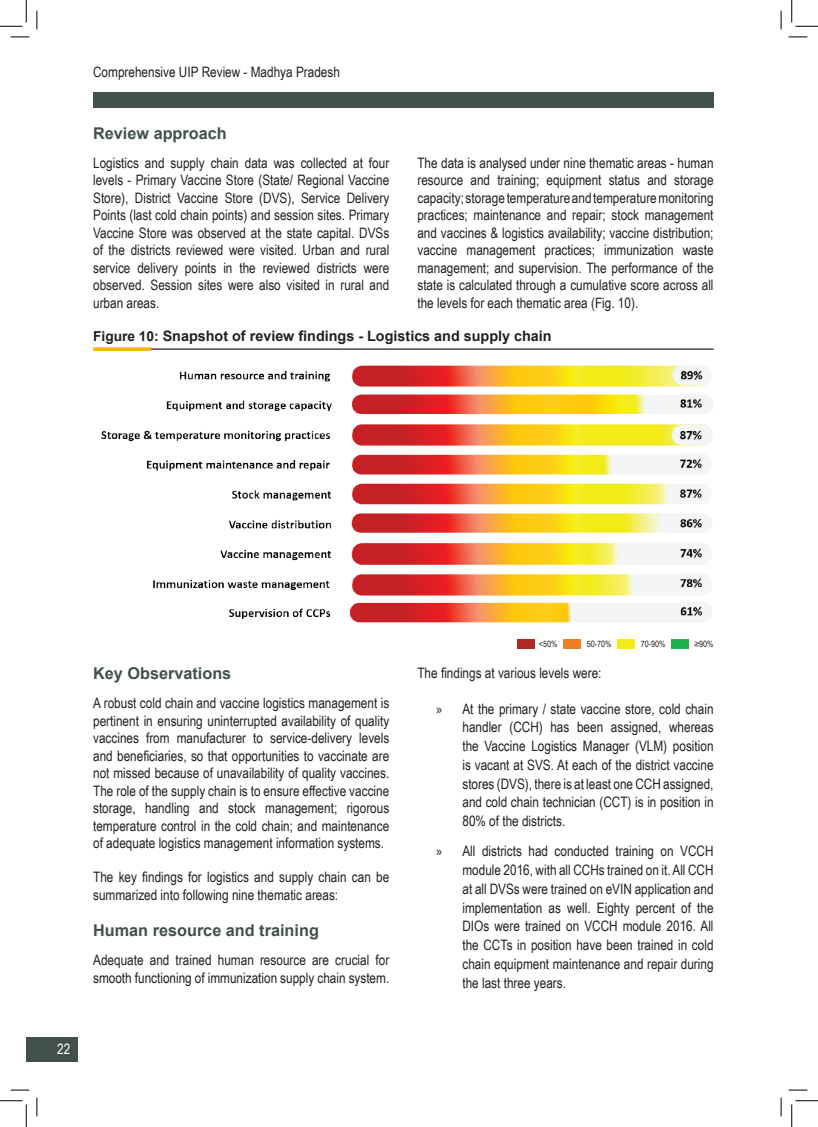
<style>
.page{position:relative;width:818px;height:1127px;background:#fff}
.page>*{position:absolute;margin:0;border:0;box-sizing:border-box;transform-origin:0 0}
.t1{font:700 16.25px "Arial";color:#42504d}
.t2{font:14.38px/17.5px "Arial Narrow";color:#231f20;text-align:justify}
.t3{font:700 14.38px "Arial";color:#231f20}
.t4{font:14.38px "Arial Narrow";color:#fff}
.t5{font:8.75px "Arial Narrow";color:#231f20}
.s1{font-size:13.75px}
.s2{font-family:"Myriad Pro"}
</style>
<div class="page">
<hr style="left:146px;top:348px;width:567px;height:1px;background:#231f20">
<svg style="left:93px;top:347px;width:58px;height:4px"></svg>
<img style="left:101px;top:365px;width:612px;height:258px">
<div style="left:93px;top:92px;width:620px;height:16px;background:#42504d"></div>
<div style="left:26px;top:1036px;width:52px;height:25px;background:#42504d"></div>
<div style="left:671px;top:639px;width:18px;height:9px;background:#1fb04f"></div>
<div style="left:617px;top:639px;width:18px;height:9px;background:#f2eb17"></div>
<div style="left:563px;top:639px;width:18px;height:9px;background:#ef7f22"></div>
<div style="left:517px;top:639px;width:18px;height:9px;background:#b02823"></div>
<svg style="left:11px;top:36px;width:18px;height:2px"></svg>
<svg style="left:788px;top:36px;width:19px;height:2px"></svg>
<svg style="left:11px;top:1089px;width:18px;height:1px"></svg>
<svg style="left:788px;top:1089px;width:19px;height:1px"></svg>
<svg style="left:36px;top:11px;width:2px;height:18px"></svg>
<svg style="left:36px;top:1097px;width:2px;height:18px"></svg>
<svg style="left:780px;top:11px;width:2px;height:18px"></svg>
<svg style="left:780px;top:1097px;width:2px;height:18px"></svg>
<svg style="left:0;top:0;width:27px;height:27px"></svg>
<svg style="left:0;top:1100px;width:27px;height:26px"></svg>
<svg style="left:791px;top:0;width:27px;height:27px"></svg>
<svg style="left:791px;top:1100px;width:27px;height:26px"></svg>
<p class="t2" style="left:93px;top:62px;width:248px">Comprehensive UIP Review - Madhya Pradesh</p>
<p class="t1" style="left:93px;top:122px;width:135px">Review approach</p>
<p class="t2" style="left:93px;top:153px;width:298px">Logistics and supply chain data was collected at four levels - Primary Vaccine Store (State/ Regional Vaccine Store), District Vaccine Store (DVS), Service Delivery Points (last cold chain points) and session sites. Primary Vaccine Store was observed at the state capital. DVSs of the districts reviewed were visited. Urban and rural service delivery points in the reviewed districts were observed. Session sites were also visited in rural and urban areas.</p>
<p class="t3" style="left:93px;top:326px;width:460px"><span class="s1">Figure 10:</span> Snapshot of review findings - Logistics and supply chain</p>
<p class="t2" style="left:417px;top:153px;width:298px">The data is analysed under nine thematic areas - human resource and training; equipment status and storage capacity; storage temperature and temperature monitoring practices; maintenance and repair; stock management and vaccines &amp; logistics availability; vaccine distribution; vaccine management practices; immunization waste management; and supervision. The performance of the state is calculated through a cumulative score across all the levels for each thematic area (Fig. 10).</p>
<p class="t4" style="left:57px;top:1037px;width:15px">22</p>
<p class="t1" style="left:93px;top:662px;width:140px">Key Observations</p>
<p class="t2" style="left:93px;top:693px;width:298px">A robust cold chain and vaccine logistics management is pertinent in ensuring uninterrupted availability of quality vaccines from manufacturer to service-delivery levels and beneficiaries, so that opportunities to vaccinate are not missed because of unavailability of quality vaccines.<br>The role of the supply chain is to ensure effective vaccine storage, handling and stock management; rigorous temperature control in the cold chain; and maintenance of adequate logistics management information systems.</p>
<p class="t2" style="left:93px;top:867px;width:298px">The key findings for logistics and supply chain can be summarized into following nine thematic areas:</p>
<p class="t1" style="left:93px;top:919px;width:227px">Human resource and training</p>
<p class="t2" style="left:93px;top:950px;width:298px">Adequate and trained human resource are crucial for smooth functioning of immunization supply chain system.</p>
<p class="t5" style="left:539px;top:637px;width:20px">&lt;50%</p>
<p class="t5" style="left:587px;top:637px;width:26px">50-70%</p>
<p class="t5" style="left:641px;top:637px;width:26px">70-90%</p>
<p class="t5" style="left:694px;top:637px;width:21px">≥90%</p>
<p class="t2" style="left:417px;top:663px;width:186px">The findings at various levels were:</p>
<p class="t2" style="left:462px;top:698px;width:253px;line-height:18.8px;text-indent:-26px"><span class="s2">»</span> At the primary / state vaccine store, cold chain handler (CCH) has been assigned, whereas the Vaccine Logistics Manager (VLM) position is vacant at SVS. At each of the district vaccine stores (DVS), there is at least one CCH assigned, and cold chain technician (CCT) is in position in 80% of the districts.</p>
<p class="t2" style="left:462px;top:841px;width:253px;line-height:18.8px;text-indent:-26px"><span class="s2">»</span> All districts had conducted training on VCCH module 2016, with all CCHs trained on it. All CCH at all DVSs were trained on eVIN application and implementation as well. Eighty percent of the DIOs were trained on VCCH module 2016. All the CCTs in position have been trained in cold chain equipment maintenance and repair during the last three years.</p>
</div>
